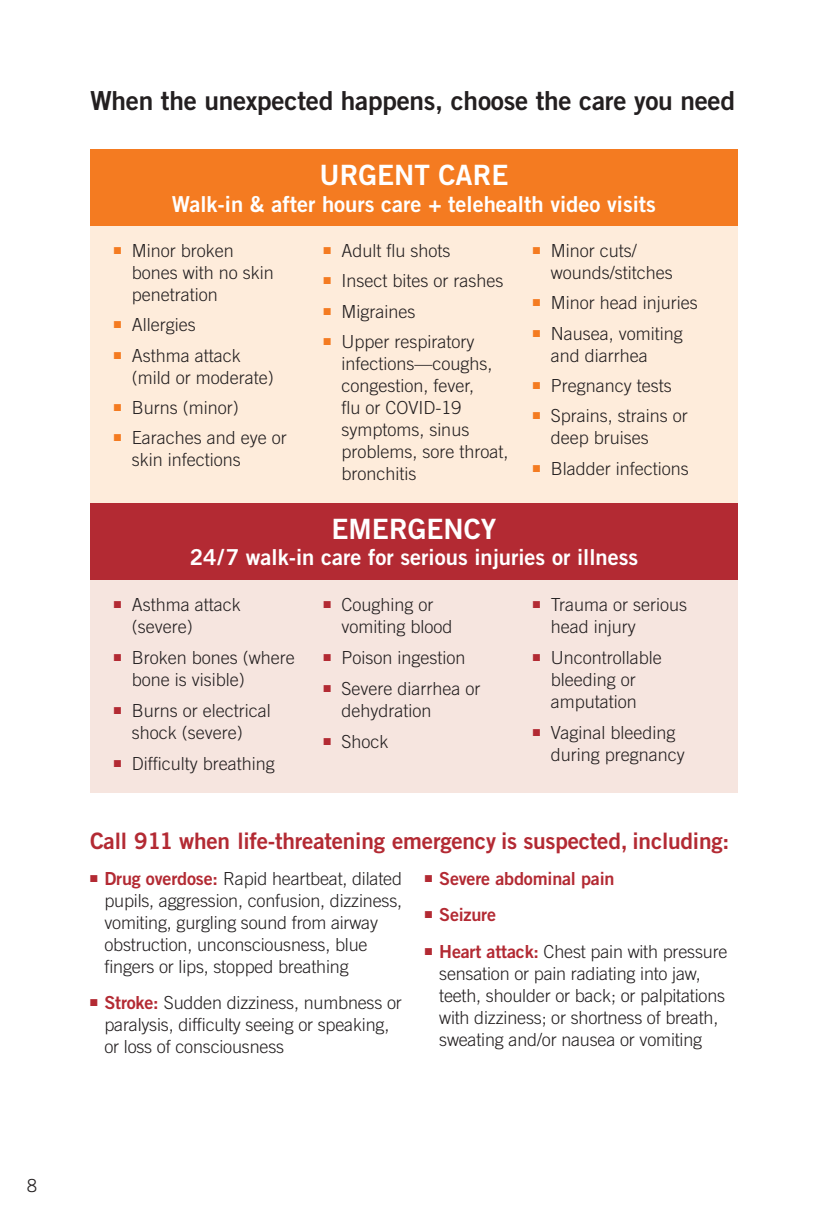
<style>
.page{position:relative;width:828px;height:1224px;background:#fff}
.page>*{position:absolute;margin:0;border:0;box-sizing:border-box;transform-origin:0 0}
.t1{font:28px "Trade Gothic LT Std Bd 2";color:#fff}
.Body_Text{font:26.2px "Trade Gothic LT Std Bd 2";letter-spacing:-.01em;color:#231f20}
.BD_Smaller_backpanel_subhead{font:22.6px "Trade Gothic LT Std Bd 2";letter-spacing:-.01em;color:#b32a33}
.t2{font:22px "Trade Gothic LT Std Bd 2";color:#fff}
.Listing_Clinicians{font:300 18px/22px "Trade Gothic LT Std";color:#231f20}
.t3{font:18px "Trade Gothic LT Std Bd 2";letter-spacing:-.01em;color:#b32a33}
.s1{font-family:"Trade Gothic LT Std Bd 2";font-weight:400;color:#b32a33}
</style>
<div class="page">
<div style="left:90px;top:167px;width:648px;height:336px;background:#feecdb"></div>
<div style="left:90px;top:150px;width:648px;height:76px;background:#f47b21"></div>
<div style="left:90px;top:523px;width:648px;height:270px;background:#f6e5df"></div>
<div style="left:90px;top:503px;width:648px;height:77px;background:#b32a33"></div>
<p class="Listing_Clinicians" style="left:27px;top:1175px;width:11px">8</p>
<p class="Body_Text" style="left:90px;top:85px;width:647px">When the unexpected happens, choose the care you need</p>
<p class="t1" style="left:320px;top:158px;width:190px">URGENT CARE</p>
<p class="t2" style="left:172px;top:190px;width:486px">Walk-in &amp; after hours care + telehealth video visits</p>
<p class="Listing_Clinicians" style="left:132px;top:240px;width:144px;text-indent:-18px"><sup>■</sup> Minor broken bones with no skin penetration</p>
<p class="Listing_Clinicians" style="left:114px;top:314px;width:83px"><sup>■</sup> Allergies</p>
<p class="Listing_Clinicians" style="left:132px;top:344px;width:143px;text-indent:-18px"><sup>■</sup> Asthma attack (mild or moderate)</p>
<p class="Listing_Clinicians" style="left:114px;top:396px;width:126px"><sup>■</sup> Burns (minor)</p>
<p class="Listing_Clinicians" style="left:132px;top:427px;width:157px;text-indent:-18px"><sup>■</sup> Earaches and eye or skin infections</p>
<p class="Listing_Clinicians" style="left:323px;top:240px;width:129px"><sup>■</sup> Adult flu shots</p>
<p class="Listing_Clinicians" style="left:323px;top:270px;width:181px"><sup>■</sup> Insect bites or rashes</p>
<p class="Listing_Clinicians" style="left:323px;top:300px;width:93px"><sup>■</sup> Migraines</p>
<p class="Listing_Clinicians" style="left:341px;top:330px;width:169px;text-indent:-18px"><sup>■</sup> Upper respiratory infections—coughs, congestion, fever,<br>flu or COVID-19 symptoms, sinus problems, sore throat, bronchitis</p>
<p class="Listing_Clinicians" style="left:551px;top:240px;width:124px;text-indent:-18px"><sup>■</sup> Minor cuts/ wounds/stitches</p>
<p class="Listing_Clinicians" style="left:533px;top:292px;width:167px"><sup>■</sup> Minor head injuries</p>
<p class="Listing_Clinicians" style="left:551px;top:322px;width:133px;text-indent:-18px"><sup>■</sup> Nausea, vomiting and diarrhea</p>
<p class="Listing_Clinicians" style="left:533px;top:374px;width:140px"><sup>■</sup> Pregnancy tests</p>
<p class="Listing_Clinicians" style="left:551px;top:405px;width:138px;text-indent:-18px"><sup>■</sup> Sprains, strains or deep bruises</p>
<p class="Listing_Clinicians" style="left:533px;top:457px;width:158px"><sup>■</sup> Bladder infections</p>
<p class="t1" style="left:332px;top:512px;width:166px">EMERGENCY</p>
<p class="t2" style="left:190px;top:544px;width:450px">24/7 walk-in care for serious injuries or illness</p>
<p class="Listing_Clinicians" style="left:132px;top:593px;width:111px;text-indent:-18px"><sup>■</sup> Asthma attack (severe)</p>
<p class="Listing_Clinicians" style="left:132px;top:646px;width:165px;text-indent:-18px"><sup>■</sup> Broken bones (where bone is visible)</p>
<p class="Listing_Clinicians" style="left:114px;top:699px;width:158px;text-align:center"><sup>■</sup> Burns or electrical shock (severe)</p>
<p class="Listing_Clinicians" style="left:114px;top:752px;width:163px"><sup>■</sup> Difficulty breathing</p>
<p class="Listing_Clinicians" style="left:341px;top:593px;width:113px;text-indent:-18px"><sup>■</sup> Coughing or vomiting blood</p>
<p class="Listing_Clinicians" style="left:323px;top:646px;width:144px"><sup>■</sup> Poison ingestion</p>
<p class="Listing_Clinicians" style="left:341px;top:677px;width:140px;text-indent:-18px"><sup>■</sup> Severe diarrhea or dehydration</p>
<p class="Listing_Clinicians" style="left:323px;top:730px;width:67px"><sup>■</sup> Shock</p>
<p class="Listing_Clinicians" style="left:551px;top:593px;width:138px;text-indent:-18px"><sup>■</sup> Trauma or serious head injury</p>
<p class="Listing_Clinicians" style="left:533px;top:646px;width:131px;text-align:center"><sup>■</sup> Uncontrollable bleeding or amputation</p>
<p class="Listing_Clinicians" style="left:551px;top:721px;width:136px;text-indent:-18px"><sup>■</sup> Vaginal bleeding during pregnancy</p>
<p class="BD_Smaller_backpanel_subhead" style="left:90px;top:827px;width:641px">Call 911 when life-threatening emergency is suspected, including:</p>
<p class="Listing_Clinicians" style="left:104px;top:867px;width:299px;text-indent:-14px"><sup>■</sup> <span class="s1">Drug overdose:</span> Rapid heartbeat, dilated pupils, aggression, confusion, dizziness, vomiting, gurgling sound from airway obstruction, unconsciousness, blue fingers or lips, stopped breathing</p>
<p class="Listing_Clinicians" style="left:104px;top:991px;width:299px;text-indent:-14px"><sup>■</sup> <span class="s1">Stroke:</span> Sudden dizziness, numbness or paralysis, difficulty seeing or speaking, or loss of consciousness</p>
<p class="t3" style="left:425px;top:867px;width:191px">■ Severe abdominal pain</p>
<p class="t3" style="left:425px;top:904px;width:73px">■ Seizure</p>
<p class="Listing_Clinicians" style="left:439px;top:940px;width:290px;text-indent:-14px"><sup>■</sup> <span class="s1">Heart attack:</span> Chest pain with pressure sensation or pain radiating into jaw, teeth, shoulder or back; or palpitations with dizziness; or shortness of breath, sweating and/or nausea or vomiting</p>
</div>
